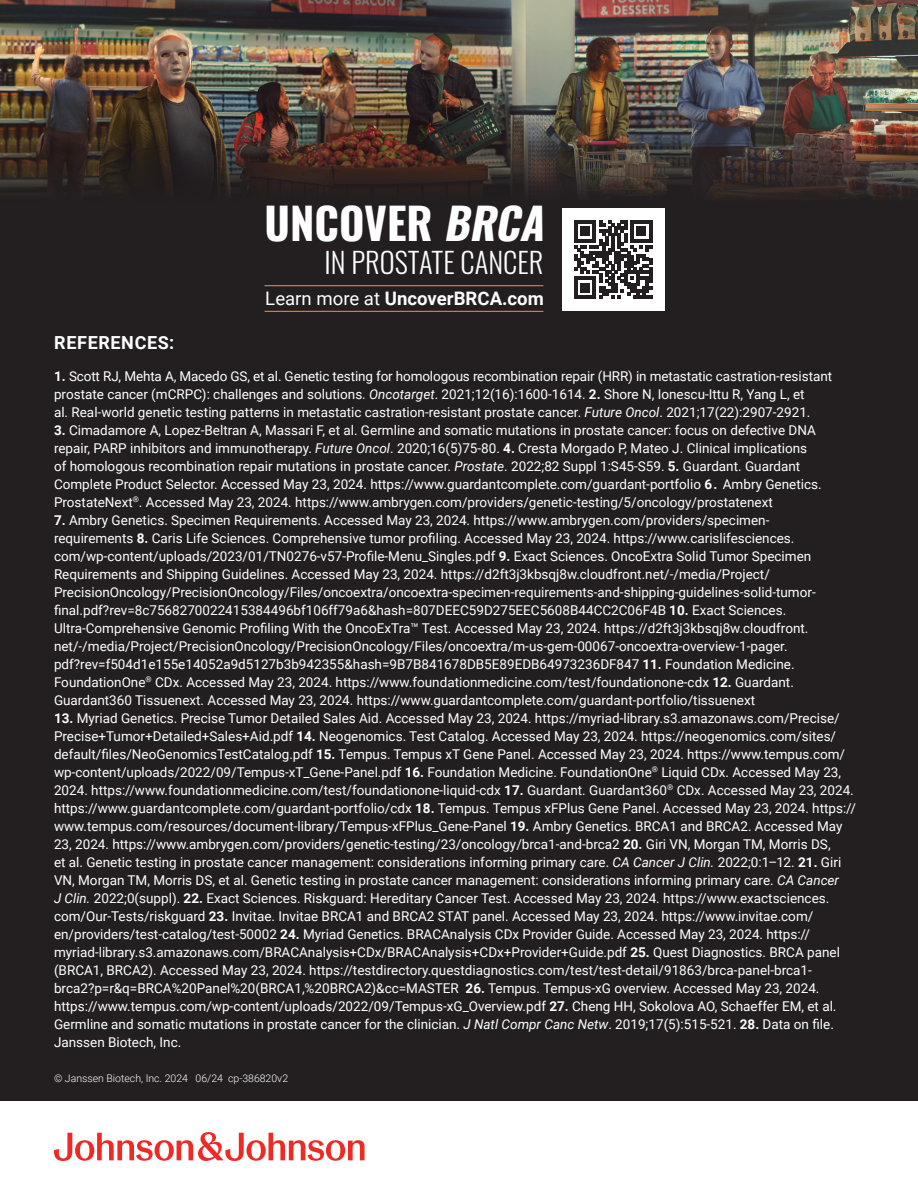
<style>
.page{position:relative;width:918px;height:1188px;background:#231f20}
.page>*{position:absolute;margin:0;border:0;box-sizing:border-box;transform-origin:0 0}
.t1{font:700 43.5px "Oswald";color:#fff}
.t2{font:300 28.5px "Oswald";color:#fff}
.t3{font:700 18.6px "Roboto";color:#fff}
.t4{font:700 18px "Roboto";letter-spacing:.035em;color:#fff}
.t5{font:13.5px/18px "Roboto";color:#fff}
.t6{font:300 10.5px "Roboto";color:#fff}
.s1{font-style:italic}
.s2{font-weight:400}
.s3{font-weight:700}
</style>
<div class="page">
<div style="left:0;top:1101px;width:918px;height:87px;background:#fff"></div>
<img style="left:0;top:0;width:918px;height:198px">
<svg style="left:54px;top:1132px;width:311px;height:29px"></svg>
<div style="left:237px;top:176px;width:335px;height:127px;background:#231f20"></div>
<hr style="left:265px;top:285px;width:278px;height:1px;background:#f7932c">
<hr style="left:265px;top:311px;width:278px;height:1px;background:#f7932c">
<div style="left:562px;top:208px;width:103px;height:103px;background:#fff"></div>
<svg style="left:574px;top:220px;width:78px;height:78px"></svg>
<p class="t1" style="left:265px;top:184px;width:292px">UNCOVER <span class="s1">BRCA</span></p>
<p class="t2" style="left:325px;top:237px;width:220px">IN PROSTATE CANCER</p>
<p class="t3" style="left:265px;top:285px;width:280px"><span class="s2">Learn more at</span> UncoverBRCA.com</p>
<p class="t4" style="left:54px;top:330px;width:121px">REFERENCES:</p>
<p class="t5" style="left:54px;top:366px;width:780px"><span class="s3">1.</span> Scott RJ, Mehta A, Macedo GS, et al. Genetic testing for homologous recombination repair (HRR) in metastatic castration-resistant prostate cancer (mCRPC): challenges and solutions. <span class="s1">Oncotarget</span>. 2021;12(16):1600-1614. <span class="s3">2.</span> Shore N, Ionescu-Ittu R, Yang L, et<br>al. Real-world genetic testing patterns in metastatic castration-resistant prostate cancer. <span class="s1">Future Oncol</span>. 2021;17(22):2907-2921.</p>
<p class="t5" style="left:54px;top:420px;width:769px"><span class="s3">3.</span> Cimadamore A, Lopez-Beltran A, Massari F, et al. Germline and somatic mutations in prostate cancer: focus on defective DNA repair, PARP inhibitors and immunotherapy. <span class="s1">Future Oncol</span>. 2020;16(5)75-80. <span class="s3">4.</span> Cresta Morgado P, Mateo J. Clinical implications of homologous recombination repair mutations in prostate cancer. <span class="s1">Prostate</span>. 2022;82 Suppl 1:S45‐S59. <span class="s3">5.</span> Guardant. Guardant Complete Product Selector. Accessed May 23, 2024. https://www.guardantcomplete.com/guardant-portfolio <span class="s3">6.</span> Ambry Genetics.<br>ProstateNext<sup>®</sup>. Accessed May 23, 2024. https://www.ambrygen.com/providers/genetic-testing/5/oncology/prostatenext</p>
<p class="t5" style="left:54px;top:510px;width:763px"><span class="s3">7.</span> Ambry Genetics. Specimen Requirements. Accessed May 23, 2024. https://www.ambrygen.com/providers/specimen&shy;requirements <span class="s3">8.</span> Caris Life Sciences. Comprehensive tumor profiling. Accessed May 23, 2024. https://www.carislifesciences. com/wp-content/uploads/2023/01/TN0276-v57-Profile-Menu_Singles.pdf <span class="s3">9.</span> Exact Sciences. OncoExtra Solid Tumor Specimen Requirements and Shipping Guidelines. Accessed May 23, 2024. https://d2ft3j3kbsqj8w.cloudfront.net/-/media/Project/ PrecisionOncology/PrecisionOncology/Files/oncoextra/oncoextra-specimen-requirements-and-shipping-guidelines-solid-tumor&shy;final.pdf?rev=8c7568270022415384496bf106ff79a6&amp;hash=807DEEC59D275EEC5608B44CC2C06F4B <span class="s3">10.</span> Exact Sciences.<br>Ultra-Comprehensive Genomic Profiling With the OncoExTra™ Test. Accessed May 23, 2024. https://d2ft3j3kbsqj8w.cloudfront. net/-/media/Project/PrecisionOncology/PrecisionOncology/Files/oncoextra/m-us-gem-00067-oncoextra-overview-1-pager. pdf?rev=f504d1e155e14052a9d5127b3b942355&amp;hash=9B7B841678DB5E89EDB64973236DF847 <span class="s3">11.</span> Foundation Medicine.<br>FoundationOne<sup>®</sup> CDx. Accessed May 23, 2024. https://www.foundationmedicine.com/test/foundationone-cdx <span class="s3">12.</span> Guardant.<br>Guardant360 Tissuenext. Accessed May 23, 2024. https://www.guardantcomplete.com/guardant-portfolio/tissuenext</p>
<p class="t5" style="left:54px;top:708px;width:803px"><span class="s3">13.</span> Myriad Genetics. Precise Tumor Detailed Sales Aid. Accessed May 23, 2024. https://myriad-library.s3.amazonaws.com/Precise/ Precise+Tumor+Detailed+Sales+Aid.pdf <span class="s3">14.</span> Neogenomics. Test Catalog. Accessed May 23, 2024. https://neogenomics.com/sites/ default/files/NeoGenomicsTestCatalog.pdf <span class="s3">15.</span> Tempus. Tempus xT Gene Panel. Accessed May 23, 2024. https://www.tempus.com/ wp-content/uploads/2022/09/Tempus-xT_Gene-Panel.pdf <span class="s3">16.</span> Foundation Medicine. FoundationOne<sup>®</sup> Liquid CDx. Accessed May 23, 2024. https://www.foundationmedicine.com/test/foundationone-liquid-cdx <span class="s3">17.</span> Guardant. Guardant360<sup>®</sup> CDx. Accessed May 23, 2024. https://www.guardantcomplete.com/guardant-portfolio/cdx <span class="s3">18.</span> Tempus. Tempus xFPlus Gene Panel. Accessed May 23, 2024. https:// www.tempus.com/resources/document-library/Tempus-xFPlus_Gene-Panel <span class="s3">19.</span> Ambry Genetics. BRCA1 and BRCA2. Accessed May 23, 2024. https://www.ambrygen.com/providers/genetic-testing/23/oncology/brca1-and-brca2 <span class="s3">20.</span> Giri VN, Morgan TM, Morris DS,<br>et al. Genetic testing in prostate cancer management: considerations informing primary care. <span class="s1">CA Cancer J Clin.</span> 2022;0:1–12. <span class="s3">21.</span> Giri VN, Morgan TM, Morris DS, et al. Genetic testing in prostate cancer management: considerations informing primary care. <span class="s1">CA Cancer<br>J Clin.</span> 2022;0(suppl). <span class="s3">22.</span> Exact Sciences. Riskguard: Hereditary Cancer Test. Accessed May 23, 2024. https://www.exactsciences. com/Our-Tests/riskguard <span class="s3">23.</span> Invitae. Invitae BRCA1 and BRCA2 STAT panel. Accessed May 23, 2024. https://www.invitae.com/ en/providers/test-catalog/test-50002 <span class="s3">24.</span> Myriad Genetics. BRACAnalysis CDx Provider Guide. Accessed May 23, 2024. https:// myriad-library.s3.amazonaws.com/BRACAnalysis+CDx/BRACAnalysis+CDx+Provider+Guide.pdf <span class="s3">25.</span> Quest Diagnostics. BRCA panel (BRCA1, BRCA2). Accessed May 23, 2024. https://testdirectory.questdiagnostics.com/test/test-detail/91863/brca-panel-brca1- brca2?p=r&amp;q=BRCA%20Panel%20(BRCA1,%20BRCA2)&amp;cc=MASTER <span class="s3">26.</span> Tempus. Tempus-xG overview. Accessed May 23, 2024. https://www.tempus.com/wp-content/uploads/2022/09/Tempus-xG_Overview.pdf <span class="s3">27.</span> Cheng HH, Sokolova AO, Schaeffer EM, et al.<br>Germline and somatic mutations in prostate cancer for the clinician. <span class="s1">J Natl Compr Canc Netw</span>. 2019;17(5):515‐521. <span class="s3">28.</span> Data on file.<br>Janssen Biotech, Inc.</p>
<p class="t6" style="left:54px;top:1071px;width:236px">© Janssen Biotech, Inc. 2024 06/24 cp-386820v2</p>
</div>
